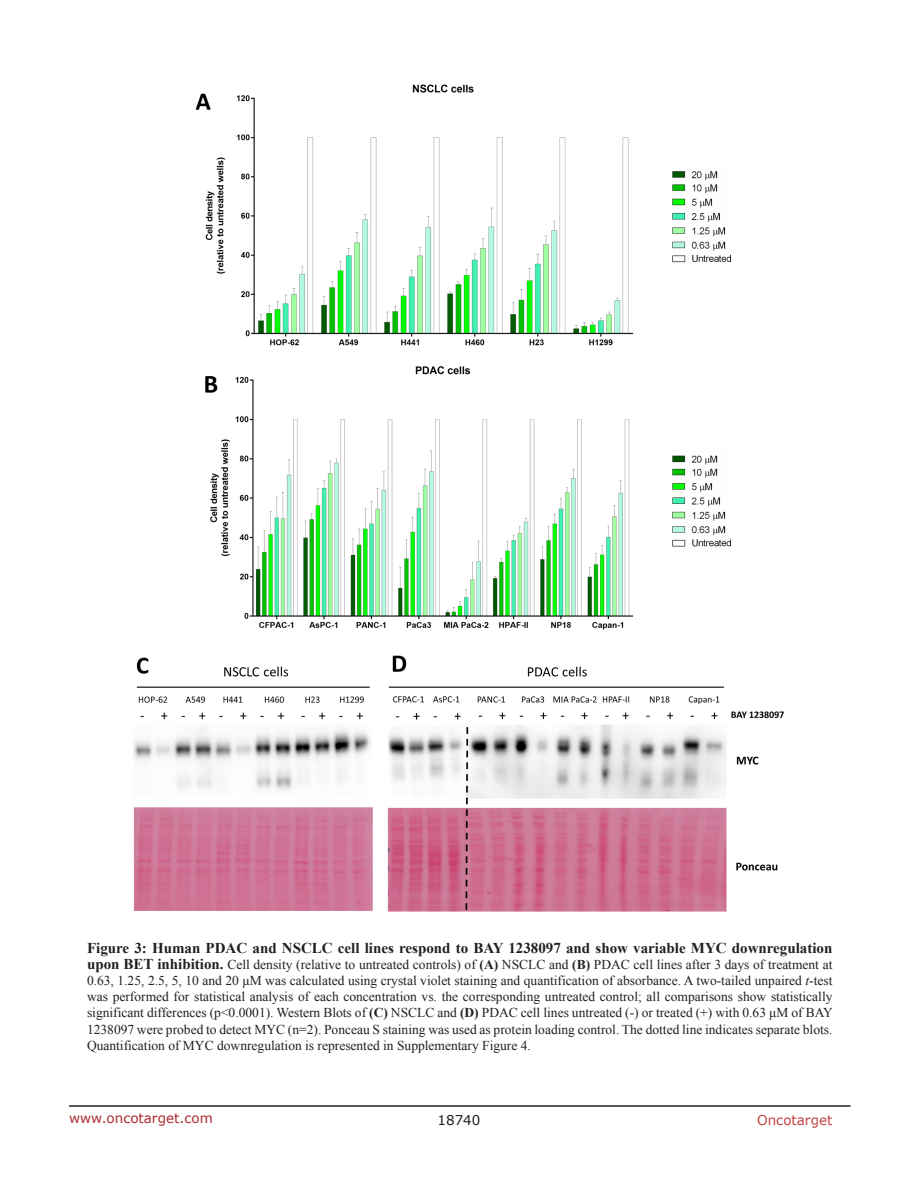
<style>
.page{position:relative;width:918px;height:1188px;background:#fff}
.page>*{position:absolute;margin:0;border:0;box-sizing:border-box;transform-origin:0 0}
.figuretext{font:700 15px "Times New Roman";color:#231f20}
.figuretext-2{font:13.5px/16.2px "Times New Roman";color:#231f20;text-align:justify}
.t1{font:13.5px "Verdana";color:#ac2b31}
.t2{font:13.5px "Verdana";color:#c24141}
.t3{font:13.5px "Verdana";color:#231f20}
.s1{font-weight:700;font-size:15px}
.s2{font-weight:700}
.s3{font-style:italic}
</style>
<div class="page">
<hr style="left:69px;top:1105px;width:781px;height:2px;background:#231f20">
<img style="left:133px;top:84px;width:651px;height:828px">
<p class="figuretext" style="left:87px;top:937px;width:747px">Figure 3: Human PDAC and NSCLC cell lines respond to BAY 1238097 and show variable MYC downregulation</p>
<p class="figuretext-2" style="left:87px;top:956px;width:747px"><span class="s1">upon BET inhibition.</span> Cell density (relative to untreated controls) of <span class="s2">(A)</span> NSCLC and <span class="s2">(B)</span> PDAC cell lines after 3 days of treatment at 0.63, 1.25, 2.5, 5, 10 and 20 μM was calculated using crystal violet staining and quantification of absorbance. A two-tailed unpaired <span class="s3">t</span>-test was performed for statistical analysis of each concentration vs. the corresponding untreated control; all comparisons show statistically significant differences (p&lt;0.0001). Western Blots of <span class="s2">(C)</span> NSCLC and <span class="s2">(D)</span> PDAC cell lines untreated (-) or treated (+) with 0.63 μM of BAY 1238097 were probed to detect MYC (n=2). Ponceau S staining was used as protein loading control. The dotted line indicates separate blots.<br>Quantification of MYC downregulation is represented in Supplementary Figure 4.</p>
<p class="t1" style="left:69px;top:1109px;width:145px">www.oncotarget.com</p>
<p class="t3" style="left:438px;top:1111px;width:44px">18740</p>
<p class="t2" style="left:757px;top:1111px;width:77px">Oncotarget</p>
</div>
